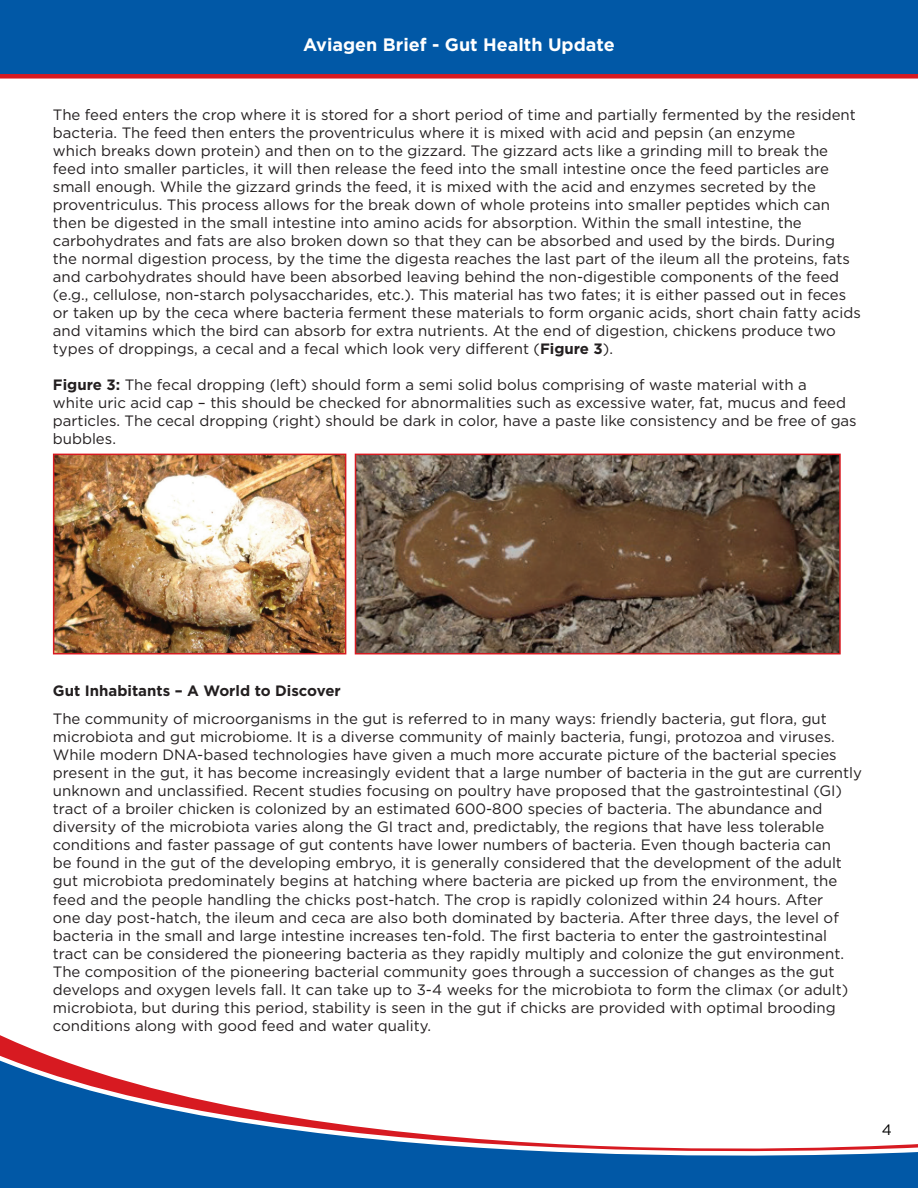
<style>
.page{position:relative;width:918px;height:1188px;background:#fff}
.page>*{position:absolute;margin:0;border:0;box-sizing:border-box;transform-origin:0 0}
.t1{font:700 18px "Gotham";color:#fff}
.t2{font:15px/18px "Gotham";color:#231f20}
.t3{font:700 15px "Gotham";color:#231f20}
.t4{font:15px "Gotham";color:#000}
.s1{font-weight:700}
</style>
<div class="page">
<svg style="left:0;top:1041px;width:918px;height:147px"></svg>
<div style="left:0;top:0;width:918px;height:79px;background:#0158a6"></div>
<img style="left:56px;top:457px;width:287px;height:194px">
<div style="left:53px;top:454px;width:293px;height:200px;border:2px solid #d71a21"></div>
<img style="left:358px;top:457px;width:480px;height:194px">
<div style="left:355px;top:454px;width:486px;height:200px;border:2px solid #d71a21"></div>
<p class="t1" style="left:303px;top:33px;width:313px">Aviagen Brief - Gut Health Update</p>
<p class="t2" style="left:53px;top:105px;width:809px">The feed enters the crop where it is stored for a short period of time and partially fermented by the resident bacteria. The feed then enters the proventriculus where it is mixed with acid and pepsin (an enzyme<br>which breaks down protein) and then on to the gizzard. The gizzard acts like a grinding mill to break the feed into smaller particles, it will then release the feed into the small intestine once the feed particles are small enough. While the gizzard grinds the feed, it is mixed with the acid and enzymes secreted by the proventriculus. This process allows for the break down of whole proteins into smaller peptides which can then be digested in the small intestine into amino acids for absorption. Within the small intestine, the carbohydrates and fats are also broken down so that they can be absorbed and used by the birds. During the normal digestion process, by the time the digesta reaches the last part of the ileum all the proteins, fats and carbohydrates should have been absorbed leaving behind the non-digestible components of the feed (e.g., cellulose, non-starch polysaccharides, etc.). This material has two fates; it is either passed out in feces or taken up by the ceca where bacteria ferment these materials to form organic acids, short chain fatty acids and vitamins which the bird can absorb for extra nutrients. At the end of digestion, chickens produce two types of droppings, a cecal and a fecal which look very different (<span class="s1">Figure 3</span>).</p>
<p class="t2" style="left:53px;top:375px;width:805px"><span class="s1">Figure 3:</span> The fecal dropping (left) should form a semi solid bolus comprising of waste material with a<br>white uric acid cap – this should be checked for abnormalities such as excessive water, fat, mucus and feed particles. The cecal dropping (right) should be dark in color, have a paste like consistency and be free of gas bubbles.</p>
<p class="t3" style="left:53px;top:681px;width:289px">Gut Inhabitants – A World to Discover</p>
<p class="t2" style="left:53px;top:710px;width:811px">The community of microorganisms in the gut is referred to in many ways: friendly bacteria, gut flora, gut microbiota and gut microbiome. It is a diverse community of mainly bacteria, fungi, protozoa and viruses.<br>While modern DNA-based technologies have given a much more accurate picture of the bacterial species present in the gut, it has become increasingly evident that a large number of bacteria in the gut are currently unknown and unclassified. Recent studies focusing on poultry have proposed that the gastrointestinal (GI) tract of a broiler chicken is colonized by an estimated 600-800 species of bacteria. The abundance and diversity of the microbiota varies along the GI tract and, predictably, the regions that have less tolerable conditions and faster passage of gut contents have lower numbers of bacteria. Even though bacteria can<br>be found in the gut of the developing embryo, it is generally considered that the development of the adult gut microbiota predominately begins at hatching where bacteria are picked up from the environment, the feed and the people handling the chicks post-hatch. The crop is rapidly colonized within 24 hours. After<br>one day post-hatch, the ileum and ceca are also both dominated by bacteria. After three days, the level of bacteria in the small and large intestine increases ten-fold. The first bacteria to enter the gastrointestinal tract can be considered the pioneering bacteria as they rapidly multiply and colonize the gut environment.<br>The composition of the pioneering bacterial community goes through a succession of changes as the gut develops and oxygen levels fall. It can take up to 3-4 weeks for the microbiota to form the climax (or adult) microbiota, but during this period, stability is seen in the gut if chicks are provided with optimal brooding conditions along with good feed and water quality.</p>
<p class="t4" style="left:882px;top:1120px;width:12px">4</p>
</div>
